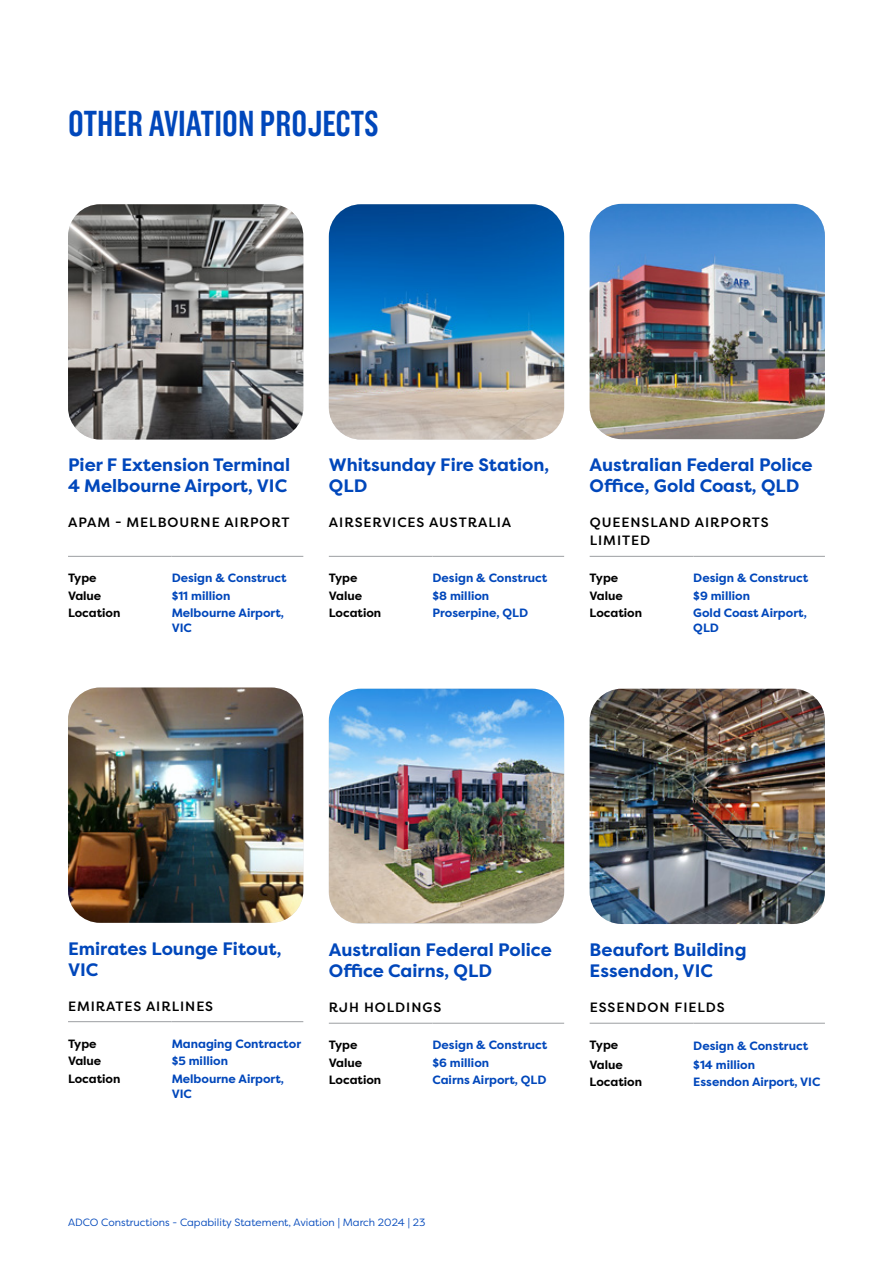
<style>
.page{position:relative;width:893px;height:1263px;background:#fff}
.page>*{position:absolute;margin:0;border:0;box-sizing:border-box;transform-origin:0 0}
.t1{font:600 36px "Grotzec Cond";color:#0047bb}
.t2{font:700 18px/21px "Filson Pro";color:#0047bb}
.t3{font:500 13.5px/18px "Filson Pro";letter-spacing:.07em;color:#000}
.t4{font:700 12px/15px "Filson Pro";color:#0047bb}
.t5{font:700 12px "Filson Pro";color:#000}
.t6{font:10.5px "Filson Pro";color:#0047bb}
</style>
<div class="page">
<img style="left:68px;top:204px;width:235px;height:236px">
<img style="left:329px;top:204px;width:235px;height:236px">
<img style="left:329px;top:689px;width:235px;height:234px">
<img style="left:68px;top:687px;width:235px;height:236px">
<img style="left:590px;top:689px;width:235px;height:235px">
<img style="left:590px;top:204px;width:235px;height:235px">
<hr style="left:68px;top:556px;width:104px;height:1px;background:#a7a9ac">
<hr style="left:172px;top:556px;width:131px;height:1px;background:#a7a9ac">
<hr style="left:329px;top:556px;width:103px;height:1px;background:#a7a9ac">
<hr style="left:432px;top:556px;width:132px;height:1px;background:#a7a9ac">
<hr style="left:68px;top:1021px;width:104px;height:1px;background:#a7a9ac">
<hr style="left:172px;top:1021px;width:131px;height:1px;background:#a7a9ac">
<hr style="left:329px;top:1023px;width:103px;height:1px;background:#a7a9ac">
<hr style="left:432px;top:1023px;width:132px;height:1px;background:#a7a9ac">
<hr style="left:590px;top:1023px;width:103px;height:1px;background:#a7a9ac">
<hr style="left:693px;top:1023px;width:132px;height:1px;background:#a7a9ac">
<hr style="left:590px;top:556px;width:103px;height:1px;background:#a7a9ac">
<hr style="left:693px;top:556px;width:132px;height:1px;background:#a7a9ac">
<h1 class="t1" style="left:68px;top:103px;width:312px">OTHER AVIATION PROJECTS</h1>
<h2 class="t2" style="left:68px;top:455px;width:224px">Pier F Extension Terminal<br>4 Melbourne Airport, VIC</h2>
<p class="t3" style="left:68px;top:513px;width:223px">APAM - MELBOURNE AIRPORT</p>
<p class="t5" style="left:68px;top:571px;width:30px">Type</p>
<p class="t4" style="left:172px;top:571px;width:116px">Design &amp; Construct</p>
<p class="t5" style="left:68px;top:588px;width:35px">Value</p>
<p class="t4" style="left:172px;top:588px;width:60px">$11 million</p>
<p class="t5" style="left:68px;top:606px;width:54px">Location</p>
<p class="t4" style="left:172px;top:606px;width:114px">Melbourne Airport,<br>VIC</p>
<h2 class="t2" style="left:329px;top:455px;width:222px">Whitsunday Fire Station,<br>QLD</h2>
<p class="t3" style="left:329px;top:513px;width:184px">AIRSERVICES AUSTRALIA</p>
<p class="t5" style="left:329px;top:571px;width:30px">Type</p>
<p class="t4" style="left:432px;top:571px;width:116px">Design &amp; Construct</p>
<p class="t5" style="left:329px;top:588px;width:35px">Value</p>
<p class="t4" style="left:432px;top:588px;width:58px">$8 million</p>
<p class="t5" style="left:329px;top:606px;width:54px">Location</p>
<p class="t4" style="left:432px;top:606px;width:97px">Proserpine, QLD</p>
<h2 class="t2" style="left:590px;top:455px;width:224px">Australian Federal Police<br>Office, Gold Coast, QLD</h2>
<p class="t3" style="left:590px;top:513px;width:181px">QUEENSLAND AIRPORTS<br>LIMITED</p>
<p class="t5" style="left:590px;top:571px;width:30px">Type</p>
<p class="t4" style="left:693px;top:571px;width:116px">Design &amp; Construct</p>
<p class="t5" style="left:590px;top:588px;width:35px">Value</p>
<p class="t4" style="left:693px;top:588px;width:58px">$9 million</p>
<p class="t5" style="left:590px;top:606px;width:54px">Location</p>
<p class="t4" style="left:693px;top:606px;width:115px">Gold Coast Airport,<br>QLD</p>
<h2 class="t2" style="left:68px;top:938px;width:215px">Emirates Lounge Fitout,<br>VIC</h2>
<p class="t3" style="left:68px;top:997px;width:147px">EMIRATES AIRLINES</p>
<p class="t5" style="left:68px;top:1036px;width:30px">Type</p>
<p class="t4" style="left:172px;top:1036px;width:131px">Managing Contractor</p>
<p class="t5" style="left:68px;top:1053px;width:35px">Value</p>
<p class="t4" style="left:172px;top:1054px;width:58px">$5 million</p>
<p class="t5" style="left:68px;top:1071px;width:54px">Location</p>
<p class="t4" style="left:172px;top:1071px;width:114px">Melbourne Airport,<br>VIC</p>
<h2 class="t2" style="left:329px;top:940px;width:224px">Australian Federal Police<br>Office Cairns, QLD</h2>
<p class="t3" style="left:329px;top:998px;width:114px">RJH HOLDINGS</p>
<p class="t5" style="left:329px;top:1037px;width:30px">Type</p>
<p class="t4" style="left:432px;top:1038px;width:116px">Design &amp; Construct</p>
<p class="t5" style="left:329px;top:1055px;width:35px">Value</p>
<p class="t4" style="left:432px;top:1055px;width:58px">$6 million</p>
<p class="t5" style="left:329px;top:1072px;width:54px">Location</p>
<p class="t4" style="left:432px;top:1073px;width:116px">Cairns Airport, QLD</p>
<h2 class="t2" style="left:590px;top:940px;width:158px">Beaufort Building<br>Essendon, VIC</h2>
<p class="t3" style="left:590px;top:998px;width:136px">ESSENDON FIELDS</p>
<p class="t5" style="left:590px;top:1037px;width:30px">Type</p>
<p class="t4" style="left:693px;top:1039px;width:116px">Design &amp; Construct</p>
<p class="t5" style="left:590px;top:1057px;width:35px">Value</p>
<p class="t4" style="left:693px;top:1057px;width:63px">$14 million</p>
<p class="t5" style="left:590px;top:1074px;width:54px">Location</p>
<p class="t4" style="left:693px;top:1075px;width:129px">Essendon Airport, VIC</p>
<p class="t6" style="left:68px;top:1215px;width:359px">ADCO Constructions - Capability Statement, Aviation | March 2024 | 23</p>
</div>
